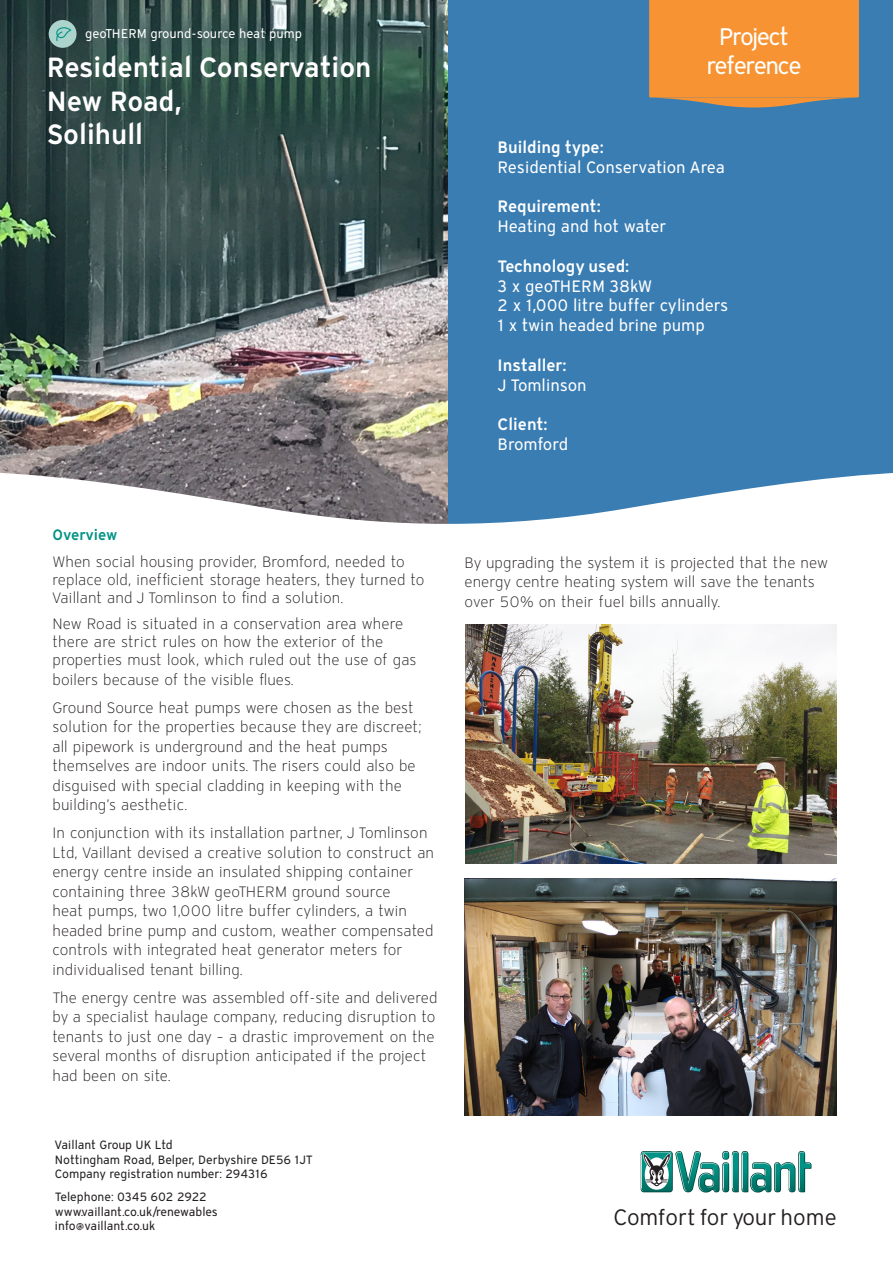
<style>
.page{position:relative;width:893px;height:1263px;background:#fff}
.page>*{position:absolute;margin:0;border:0;box-sizing:border-box;transform-origin:0 0}
.t1{font:600 27.75px "Vaillant 16";color:#fff}
.t2{font:24px/28.8px "Vaillant 14";letter-spacing:-.07em;color:#fff;text-align:center}
.t3{font:300 22.2px "Interstate OT";letter-spacing:-.005em;color:#231f20}
.t4{font:16.5px "Vaillant 16";letter-spacing:-.005em;color:#fff}
.t5{font:600 16.5px "Vaillant 16";color:#fff}
.t6{font:300 15px/19.5px "Vaillant 16";letter-spacing:.005em;color:#231f20}
.t7{font:600 15px "Vaillant 16";letter-spacing:-.005em;color:#009385}
.t8{font:12.75px "Vaillant 16";color:#fff}
.t9{font:12px "Vaillant 16";letter-spacing:-.005em;color:#231f20}
</style>
<div class="page">
<img style="left:0;top:0;width:448px;height:472px">
<div style="left:448px;top:0;width:445px;height:578px;background:#3a7db3"></div>
<svg style="left:0;top:472px;width:893px;height:250px"></svg>
<svg style="left:649px;top:0;width:210px;height:108px;background:#ec9139"></svg>
<div style="left:49px;top:20px;width:28px;height:28px;background:#acd4cd;border-radius:50%"></div>
<svg style="left:56px;top:27px;width:15px;height:14px"></svg>
<svg style="left:641px;top:1151px;width:170px;height:41px"></svg>
<img style="left:465px;top:624px;width:371px;height:240px">
<img style="left:465px;top:879px;width:371px;height:236px">
<p class="t8" style="left:85px;top:25px;width:218px">geoTHERM ground-source heat pump</p>
<p class="t1" style="left:47px;top:49px;width:326px">Residential Conservation</p>
<p class="t1" style="left:47px;top:82px;width:137px">New Road,</p>
<p class="t1" style="left:47px;top:115px;width:98px">Solihull</p>
<p class="t2" style="left:706px;top:22px;width:97px">Project reference</p>
<p class="t5" style="left:497px;top:136px;width:108px">Building type:</p>
<p class="t4" style="left:497px;top:156px;width:229px">Residential Conservation Area</p>
<p class="t5" style="left:497px;top:195px;width:105px">Requirement:</p>
<p class="t4" style="left:497px;top:216px;width:170px">Heating and hot water</p>
<p class="t5" style="left:497px;top:255px;width:133px">Technology used:</p>
<p class="t4" style="left:497px;top:275px;width:156px">3 x geoTHERM 38kW</p>
<p class="t4" style="left:497px;top:295px;width:232px">2 x 1,000 litre buffer cylinders</p>
<p class="t4" style="left:497px;top:315px;width:209px">1 x twin headed brine pump</p>
<p class="t5" style="left:497px;top:354px;width:71px">Installer:</p>
<p class="t4" style="left:497px;top:374px;width:91px">J Tomlinson</p>
<p class="t5" style="left:497px;top:413px;width:52px">Client:</p>
<p class="t4" style="left:497px;top:434px;width:72px">Bromford</p>
<p class="t7" style="left:52px;top:525px;width:67px">Overview</p>
<p class="t6" style="left:52px;top:552px;width:374px;line-height:18px">When social housing provider, Bromford, needed to replace old, inefficient storage heaters, they turned to<br>Vaillant and J Tomlinson to find a solution.</p>
<p class="t6" style="left:52px;top:615px;width:365px;line-height:18px">New Road is situated in a conservation area where there are strict rules on how the exterior of the properties must look, which ruled out the use of gas</p>
<p class="t6" style="left:52px;top:669px;width:243px">boilers because of the visible flues.</p>
<p class="t6" style="left:52px;top:697px;width:371px">Ground Source heat pumps were chosen as the best solution for the properties because they are discreet; all pipework is underground and the heat pumps themselves are indoor units. The risers could also be disguised with special cladding in keeping with the building’s aesthetic.</p>
<p class="t6" style="left:52px;top:823px;width:383px">In conjunction with its installation partner, J Tomlinson Ltd, Vaillant devised a creative solution to construct an energy centre inside an insulated shipping container containing three 38kW geoTHERM ground source<br>heat pumps, two 1,000 litre buffer cylinders, a twin headed brine pump and custom, weather compensated controls with integrated heat generator meters for individualised tenant billing.</p>
<p class="t6" style="left:52px;top:987px;width:387px">The energy centre was assembled off-site and delivered by a specialist haulage company, reducing disruption to tenants to just one day – a drastic improvement on the several months of disruption anticipated if the project had been on site.</p>
<p class="t9" style="left:55px;top:1137px;width:119px">Vaillant Group UK Ltd</p>
<p class="t9" style="left:55px;top:1151px;width:258px">Nottingham Road, Belper, Derbyshire DE56 1JT</p>
<p class="t9" style="left:55px;top:1166px;width:214px">Company registration number: 294316</p>
<p class="t9" style="left:55px;top:1189px;width:153px">Telephone: 0345 602 2922</p>
<p class="t9" style="left:55px;top:1204px;width:164px">www.vaillant.co.uk/renewables</p>
<p class="t9" style="left:55px;top:1218px;width:102px">info@vaillant.co.uk</p>
<p class="t6" style="left:465px;top:553px;width:365px">By upgrading the system it is projected that the new energy centre heating system will save the tenants over 50% on their fuel bills annually.</p>
<p class="t3" style="left:613px;top:1204px;width:225px">Comfort for your home</p>
</div>
